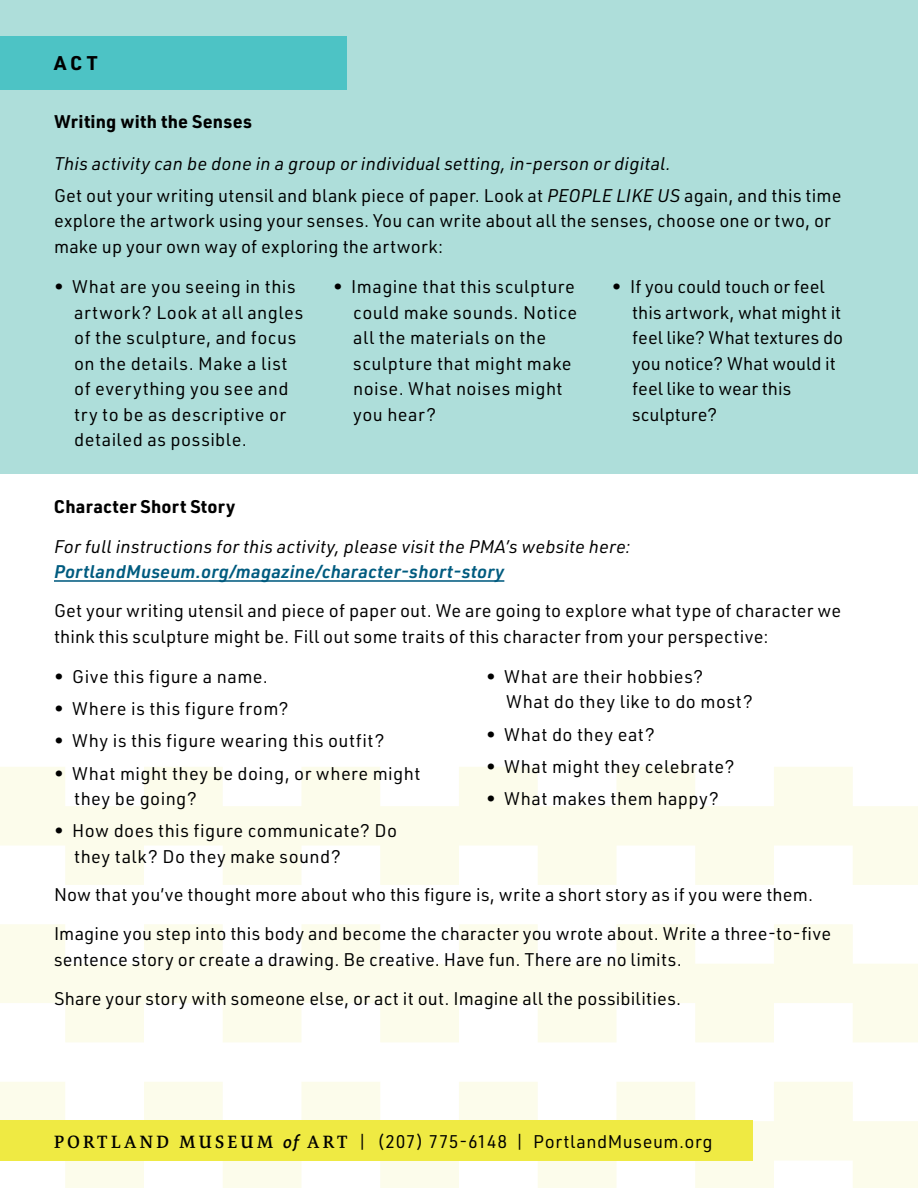
<style>
.page{position:relative;width:918px;height:1188px;background:#fff}
.page>*{position:absolute;margin:0;border:0;box-sizing:border-box;transform-origin:0 0}
.t1{font:700 19.5px "URWDIN";color:#000}
.t2{font:18px/25.5px "URWDIN";letter-spacing:.02em;color:#000}
.t3{font:italic 18px/32.2px "URWDIN";letter-spacing:.01em;color:#000}
.t4{font:18px/25.5px "URWDIN";color:#000}
.t5{font:italic 600 18px "URWDIN";letter-spacing:.01em;color:#005b7f}
.t6{font:700 18px "URWDIN";letter-spacing:.015em;color:#000}
.s1{font-style:normal}
.s2{font-family:"Expo Serif Pro";font-weight:600}
.s3{font-family:"Expo Sans Pro";font-weight:600;font-style:italic}
</style>
<div class="page">
<svg style="left:0;top:767px;width:918px;height:118px;fill:#fcfceb"></svg>
<svg style="left:0;top:924px;width:918px;height:118px;fill:#fcfceb"></svg>
<svg style="left:0;top:1082px;width:918px;height:106px;fill:#fcfceb"></svg>
<div style="left:0;top:0;width:918px;height:474px;background:#aededa"></div>
<div style="left:0;top:36px;width:347px;height:54px;background:#4dc3c5"></div>
<div style="left:0;top:1120px;width:753px;height:41px;background:#efea43"></div>
<hr style="left:54px;top:580px;width:450px;height:2px;background:#005b7f">
<p class="t1" style="left:54px;top:49px;width:45px">ACT</p>
<p class="t6" style="left:54px;top:109px;width:200px">Writing with the Senses</p>
<p class="t3" style="left:54px;top:146px;width:789px">This activity can be done in a group or individual setting, in-person or digital.<br><span class="s1">Get out your writing utensil and blank piece of paper. Look at</span> PEOPLE LIKE US <span class="s1">again, and this time</span></p>
<p class="t2" style="left:54px;top:208px;width:779px">explore the artwork using your senses. You can write about all the senses, choose one or two, or make up your own way of exploring the artwork:</p>
<p class="t2" style="left:74px;top:273px;width:231px;text-indent:-20px">• What are you seeing in this artwork? Look at all angles of the sculpture, and focus on the details. Make a list of everything you see and try to be as descriptive or detailed as possible.</p>
<p class="t2" style="left:353px;top:274px;width:226px;text-indent:-20px">• Imagine that this sculpture could make sounds. Notice all the materials on the sculpture that might make noise. What noises might you hear?</p>
<p class="t4" style="left:632px;top:274px;width:213px;text-indent:-20px">• If you could touch or feel this artwork, what might it feel like? What textures do you notice? What would it feel like to wear this sculpture?</p>
<p class="t6" style="left:54px;top:495px;width:183px">Character Short Story</p>
<p class="t3" style="left:54px;top:530px;width:578px">For full instructions for this activity, please visit the PMA’s website here:</p>
<p class="t5" style="left:54px;top:560px;width:452px">PortlandMuseum.org/magazine/character-short-story</p>
<p class="t2" style="left:54px;top:598px;width:789px">Get your writing utensil and piece of paper out. We are going to explore what type of character we think this sculpture might be. Fill out some traits of this character from your perspective:</p>
<p class="t2" style="left:54px;top:663px;width:215px">• Give this figure a name.</p>
<p class="t2" style="left:54px;top:695px;width:236px">• Where is this figure from?</p>
<p class="t2" style="left:54px;top:728px;width:332px">• Why is this figure wearing this outfit?</p>
<p class="t2" style="left:74px;top:760px;width:348px;text-indent:-20px">• What might they be doing, or where might they be going?</p>
<p class="t2" style="left:74px;top:818px;width:324px;text-indent:-20px">• How does this figure communicate? Do they talk? Do they make sound?</p>
<p class="t2" style="left:506px;top:663px;width:248px;text-indent:-20px">• What are their hobbies?<br>What do they like to do most?</p>
<p class="t2" style="left:486px;top:721px;width:171px">• What do they eat?</p>
<p class="t2" style="left:486px;top:753px;width:250px">• What might they celebrate?</p>
<p class="t2" style="left:486px;top:785px;width:235px">• What makes them happy?</p>
<p class="t2" style="left:54px;top:875px;width:779px;line-height:39px">Now that you’ve thought more about who this figure is, write a short story as if you were them.<br>Imagine you step into this body and become the character you wrote about. Write a three-to-five</p>
<p class="t2" style="left:54px;top:939px;width:629px;line-height:39px">sentence story or create a drawing. Be creative. Have fun. There are no limits.<br>Share your story with someone else, or act it out. Imagine all the possibilities.</p>
<p class="t2" style="left:54px;top:1128px;width:660px"><span class="s2">PORTLAND MUSEU M</span> <span class="s3">of</span> <span class="s2">ART</span> | (207) 775-6148 | PortlandMuseum.org</p>
</div>
